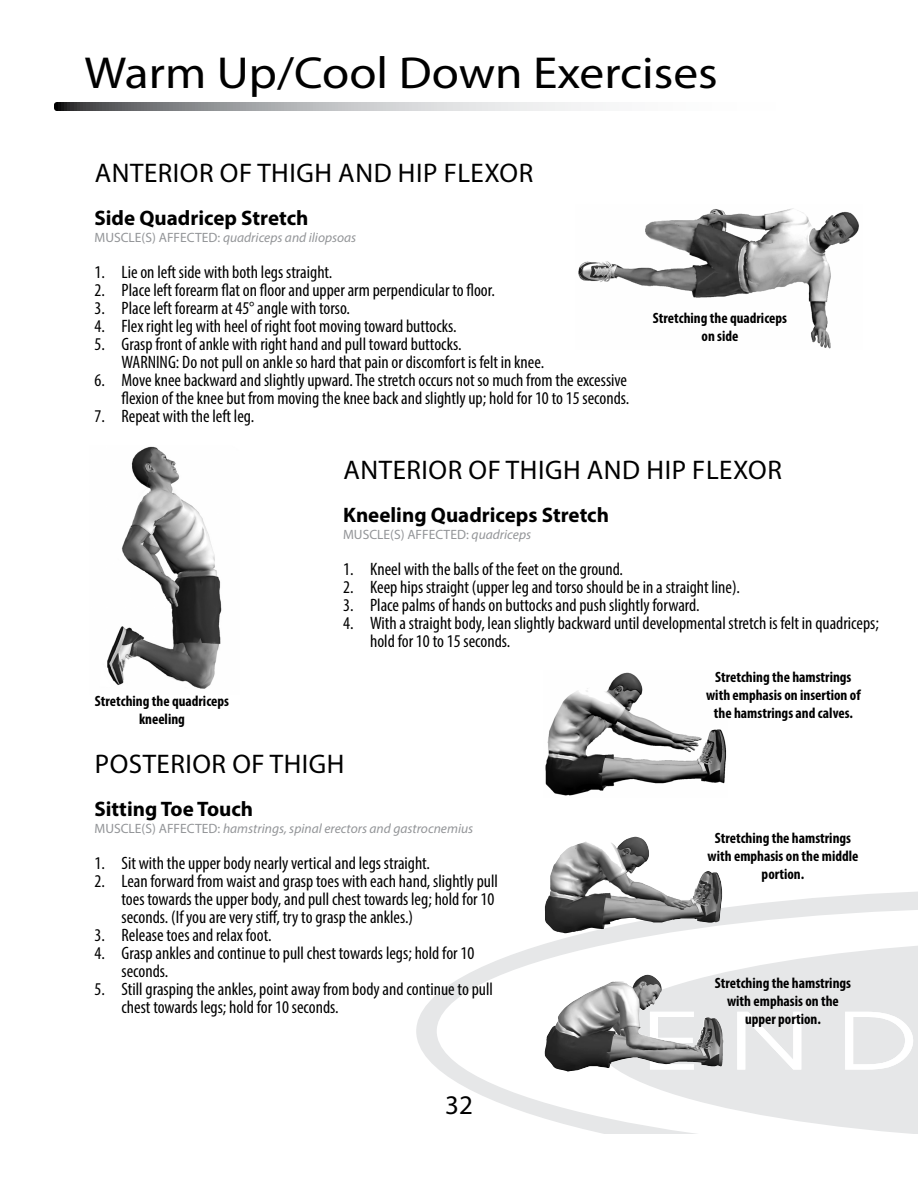
<style>
.page{position:relative;width:918px;height:1188px;background:#fff}
.page>*{position:absolute;margin:0;border:0;box-sizing:border-box;transform-origin:0 0}
.t1{font:45px "Myriad Pro";color:#000;scale:1.1 1}
.t2{font:27px "Myriad Pro";letter-spacing:.02em;color:#000}
.t3{font:700 21px "Myriad Pro";color:#000}
.t4{font:condensed 18px/18px "Myriad Pro";color:#000}
.t5{font:700 condensed 15px/18px "Myriad Pro";color:#000;text-align:center}
.t6{font:italic 13.5px "Myriad Pro";color:#939598}
.t7{font:13.5px "Myriad Pro";color:#939598}
.s1{font-style:normal}
.s2{font-style:italic}
</style>
<div class="page">
<svg style="left:416px;top:890px;width:502px;height:178px"></svg>
<svg style="left:437px;top:908px;width:481px;height:226px"></svg>
<svg style="left:737px;top:1012px;width:64px;height:58px"></svg>
<svg style="left:845px;top:1012px;width:68px;height:58px"></svg>
<img style="left:545px;top:672px;width:182px;height:124px">
<img style="left:553px;top:837px;width:82px;height:36px">
<img style="left:544px;top:975px;width:179px;height:97px">
<img style="left:578px;top:208px;width:281px;height:141px">
<img style="left:107px;top:446px;width:115px;height:243px">
<svg style="left:54px;top:102px;width:540px;height:9px;background:#aeb0b1"></svg>
<h1 class="t1" style="left:85px;top:45px;width:577px">Warm Up/Cool Down Exercises</h1>
<h2 class="t2" style="left:95px;top:157px;width:440px">ANTERIOR OF THIGH AND HIP FLEXOR</h2>
<p class="t3" style="left:94px;top:205px;width:216px">Side Quadricep Stretch</p>
<p class="t6" style="left:94px;top:229px;width:263px"><span class="s1">MUSCLE(S) AFFECTED:</span> quadriceps and iliopsoas</p>
<p class="t4" style="left:94px;top:262px;width:239px">1. Lie on left side with both legs straight.</p>
<p class="t4" style="left:94px;top:280px;width:402px">2. Place left forearm flat on floor and upper arm perpendicular to floor.</p>
<p class="t4" style="left:94px;top:298px;width:257px">3. Place left forearm at 45° angle with torso.</p>
<p class="t4" style="left:94px;top:316px;width:364px">4. Flex right leg with heel of right foot moving toward buttocks.</p>
<p class="t4" style="left:122px;top:334px;width:424px;text-indent:-27px">5. Grasp front of ankle with right hand and pull toward buttocks.<br>WARNING: Do not pull on ankle so hard that pain or discomfort is felt in knee.</p>
<p class="t4" style="left:94px;top:370px;width:536px;text-align:right">6. Move knee backward and slightly upward. The stretch occurs not so much from the excessive flexion of the knee but from moving the knee back and slightly up; hold for 10 to 15 seconds.</p>
<p class="t4" style="left:94px;top:406px;width:161px">7. Repeat with the left leg.</p>
<h2 class="t2" style="left:343px;top:454px;width:440px">ANTERIOR OF THIGH AND HIP FLEXOR</h2>
<p class="t3" style="left:343px;top:502px;width:267px">Kneeling Quadriceps Stretch</p>
<p class="t7" style="left:343px;top:526px;width:189px">MUSCLE(S) AFFECTED: <span class="s2">quadriceps</span></p>
<p class="t4" style="left:343px;top:559px;width:282px">1. Kneel with the balls of the feet on the ground.</p>
<p class="t4" style="left:343px;top:577px;width:398px">2. Keep hips straight (upper leg and torso should be in a straight line).</p>
<p class="t4" style="left:343px;top:595px;width:358px">3. Place palms of hands on buttocks and push slightly forward.</p>
<p class="t4" style="left:370px;top:613px;width:510px;text-indent:-27px">4. With a straight body, lean slightly backward until developmental stretch is felt in quadriceps; hold for 10 to 15 seconds.</p>
<p class="t5" style="left:653px;top:309px;width:136px">Stretching the quadriceps on side</p>
<p class="t5" style="left:95px;top:691px;width:136px">Stretching the quadriceps kneeling</p>
<h2 class="t2" style="left:95px;top:748px;width:251px">POSTERIOR OF THIGH</h2>
<p class="t3" style="left:94px;top:796px;width:160px">Sitting Toe Touch</p>
<p class="t6" style="left:94px;top:820px;width:380px"><span class="s1">MUSCLE(S) AFFECTED:</span> hamstrings, spinal erectors and gastrocnemius</p>
<p class="t4" style="left:94px;top:853px;width:337px">1. Sit with the upper body nearly vertical and legs straight.</p>
<p class="t4" style="left:122px;top:871px;width:378px;text-indent:-27px">2. Lean forward from waist and grasp toes with each hand, slightly pull toes towards the upper body, and pull chest towards leg; hold for 10 seconds. (If you are very stiff, try to grasp the ankles.)</p>
<p class="t4" style="left:94px;top:925px;width:179px">3. Release toes and relax foot.</p>
<p class="t4" style="left:122px;top:943px;width:354px;text-indent:-27px">4. Grasp ankles and continue to pull chest towards legs; hold for 10 seconds.</p>
<p class="t4" style="left:122px;top:979px;width:373px;text-indent:-27px">5. Still grasping the ankles, point away from body and continue to pull chest towards legs; hold for 10 seconds.</p>
<h2 class="t2" style="left:445px;top:1088px;width:29px">32</h2>
<p class="t5" style="left:706px;top:667px;width:156px">Stretching the hamstrings with emphasis on insertion of the hamstrings and calves.</p>
<p class="t5" style="left:708px;top:828px;width:152px">Stretching the hamstrings with emphasis on the middle portion.</p>
<p class="t5" style="left:715px;top:973px;width:138px">Stretching the hamstrings with emphasis on the upper portion.</p>
</div>
